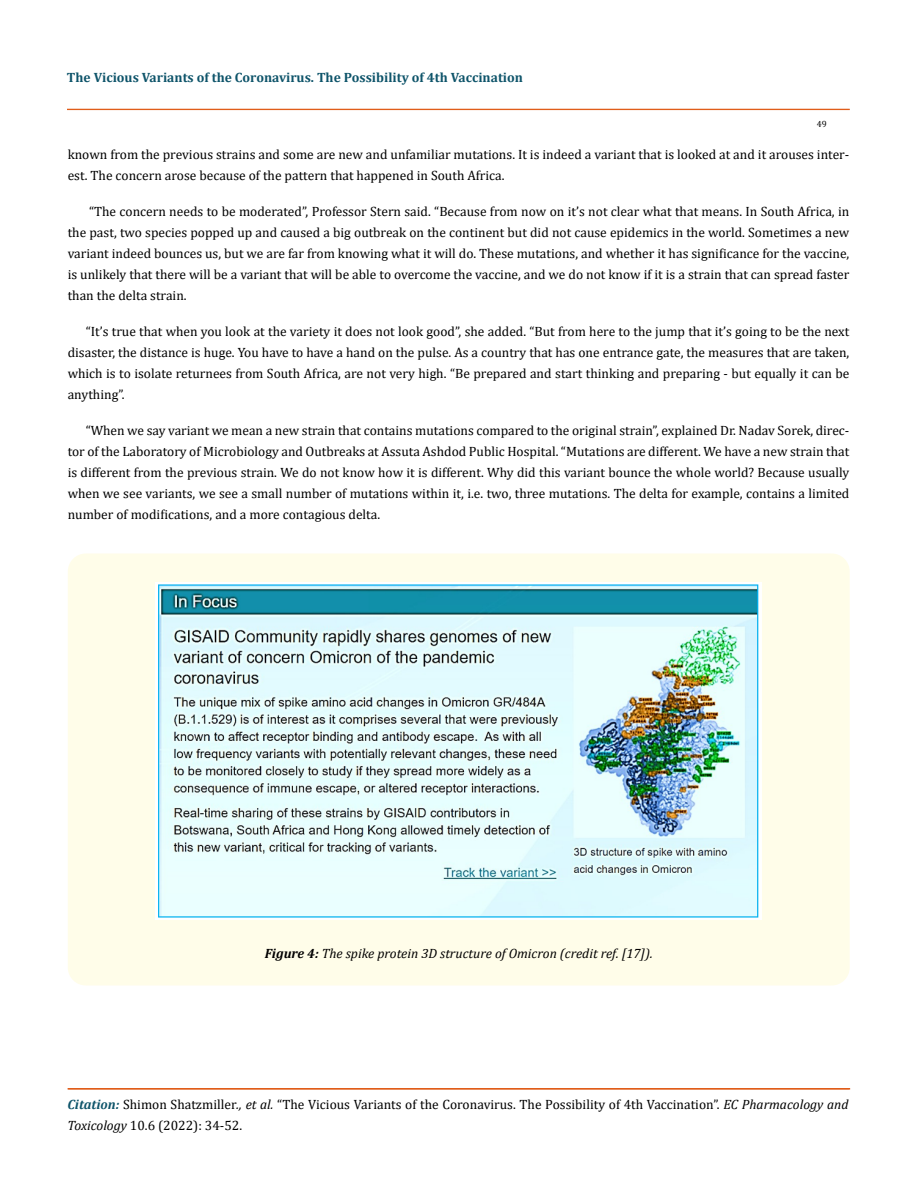
<style>
.page{position:relative;width:917px;height:1188px;background:#fff}
.page>*{position:absolute;margin:0;border:0;box-sizing:border-box;transform-origin:0 0}
.t1{font:13.5px/21px "Cambria";color:#000;text-align:justify}
.t2{font:700 13.5px "Cambria";color:#0e546a}
.t3{font:italic 13.5px "Cambria";color:#000}
.t4{font:9px "Cambria";color:#000}
.s1{font-weight:700}
.s2{font-weight:700;font-style:italic;color:#0e546a}
.s3{font-style:italic}
</style>
<div class="page">
<div style="left:67px;top:109px;width:782px;height:1px;border:1px solid #e05d1a"></div>
<div style="left:68px;top:554px;width:781px;height:432px;background:#fffde9;border-radius:18px"></div>
<img style="left:156px;top:583px;width:605px;height:337px">
<p class="t2" style="left:67px;top:68px;width:457px">The Vicious Variants of the Coronavirus. The Possibility of 4th Vaccination</p>
<p class="t4" style="left:816px;top:118px;width:11px">49</p>
<p class="t1" style="left:68px;top:143px;width:783px">known from the previous strains and some are new and unfamiliar mutations. It is indeed a variant that is looked at and it arouses inter&shy;est. The concern arose because of the pattern that happened in South Africa.</p>
<p class="t1" style="left:68px;top:200px;width:783px;text-indent:21px">“The concern needs to be moderated”, Professor Stern said. “Because from now on it’s not clear what that means. In South Africa, in the past, two species popped up and caused a big outbreak on the continent but did not cause epidemics in the world. Sometimes a new variant indeed bounces us, but we are far from knowing what it will do. These mutations, and whether it has significance for the vaccine, is unlikely that there will be a variant that will be able to overcome the vaccine, and we do not know if it is a strain that can spread faster than the delta strain.</p>
<p class="t1" style="left:68px;top:320px;width:783px;text-indent:18px">“It’s true that when you look at the variety it does not look good”, she added. “But from here to the jump that it’s going to be the next disaster, the distance is huge. You have to have a hand on the pulse. As a country that has one entrance gate, the measures that are taken, which is to isolate returnees from South Africa, are not very high. “Be prepared and start thinking and preparing - but equally it can be anything”.</p>
<p class="t1" style="left:68px;top:419px;width:783px;text-indent:18px">“When we say variant we mean a new strain that contains mutations compared to the original strain”, explained Dr. Nadav Sorek, direc&shy;tor of the Laboratory of Microbiology and Outbreaks at Assuta Ashdod Public Hospital. “Mutations are different. We have a new strain that is different from the previous strain. We do not know how it is different. Why did this variant bounce the whole world? Because usually when we see variants, we see a small number of mutations within it, i.e. two, three mutations. The delta for example, contains a limited number of modifications, and a more contagious delta.</p>
<p class="t3" style="left:265px;top:944px;width:390px"><span class="s1">Figure 4:</span> The spike protein 3D structure of Omicron (credit ref. [17]).</p>
<p class="t1" style="left:68px;top:1094px;width:782px"><span class="s2">Citation:</span> Shimon Shatzmiller<span class="s3">., et al.</span> “The Vicious Variants of the Coronavirus. The Possibility of 4th Vaccination”. <span class="s3">EC Pharmacology and<br>Toxicology</span> 10.6 (2022): 34-52.</p>
</div>
